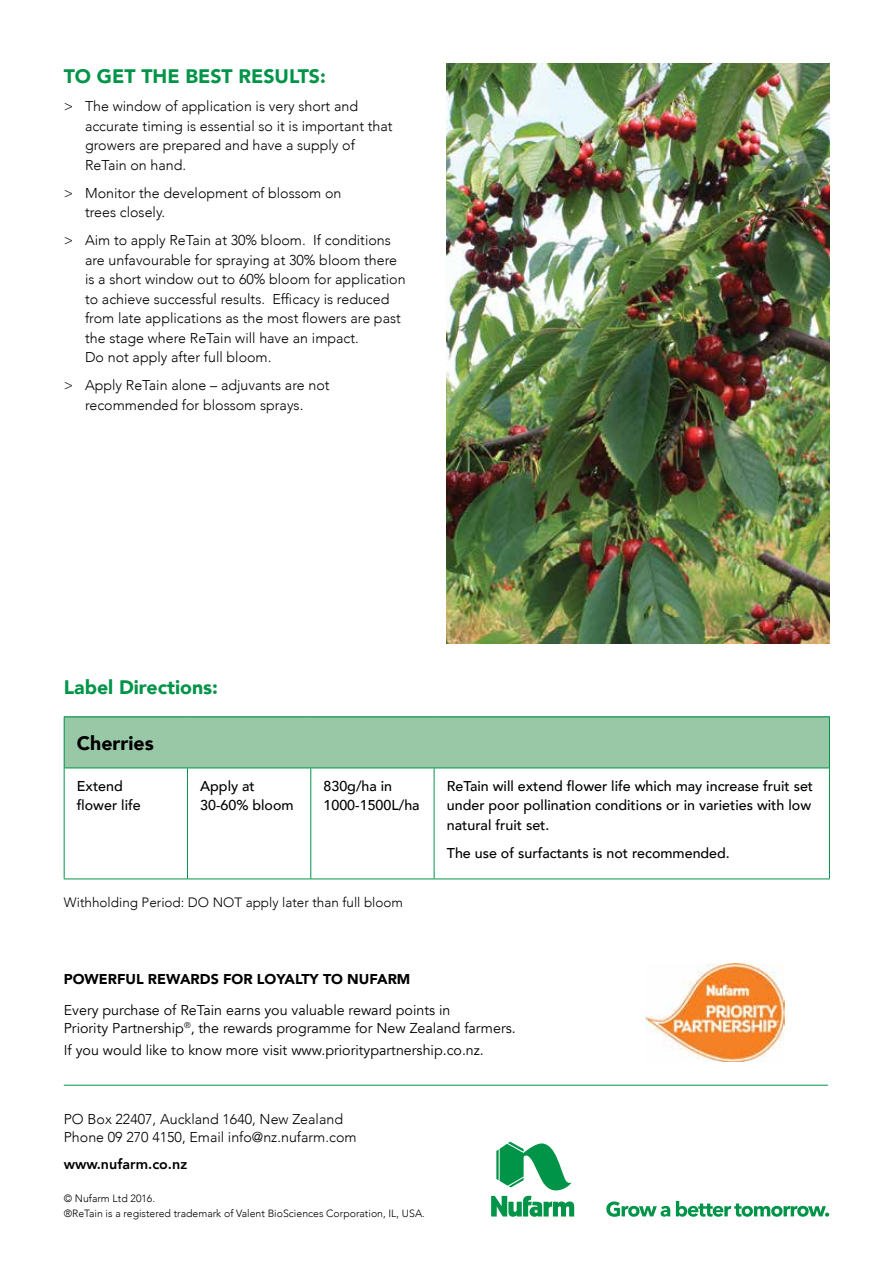
<style>
.page{position:relative;width:893px;height:1263px;background:#fff}
.page>*{position:absolute;margin:0;border:0;box-sizing:border-box;transform-origin:0 0}
.t1{font:900 19.5px "Avenir";color:#009448}
.t2{font:900 19.5px "Avenir";color:#000}
.t3{font:300 14.25px/19.5px "Avenir";color:#000}
.t4{font:500 14.25px/19.5px "Avenir";color:#000}
.t5{font:14.25px/18px "Avenir";color:#000}
.t6{font:900 14.25px "Avenir";color:#000}
.t7{font:800 14.25px "Avenir";color:#000}
.t8{font:300 13.5px "Avenir";color:#000}
.t9{font:300 10.5px/15px "Avenir";color:#000}
</style>
<div class="page">
<svg style="left:491px;top:1141px;width:83px;height:76px"></svg>
<svg style="left:606px;top:1201px;width:64px;height:16px"></svg>
<svg style="left:676px;top:1201px;width:153px;height:16px"></svg>
<img style="left:646px;top:964px;width:139px;height:98px">
<hr style="left:64px;top:1085px;width:764px;height:1px;background:#009448">
<img style="left:447px;top:64px;width:382px;height:579px">
<div style="left:64px;top:717px;width:765px;height:51px;background:#98c8a5"></div>
<hr style="left:64px;top:768px;width:1px;height:110px;background:#009448">
<hr style="left:187px;top:768px;width:1px;height:110px;background:#009448">
<hr style="left:310px;top:768px;width:1px;height:110px;background:#009448">
<hr style="left:434px;top:768px;width:1px;height:110px;background:#009448">
<hr style="left:829px;top:768px;width:1px;height:110px;background:#009448">
<hr style="left:64px;top:878px;width:123px;height:1px;background:#009448">
<hr style="left:187px;top:878px;width:124px;height:1px;background:#009448">
<hr style="left:311px;top:878px;width:123px;height:1px;background:#009448">
<hr style="left:434px;top:878px;width:396px;height:1px;background:#009448">
<hr style="left:64px;top:716px;width:123px;height:1px;background:#009448">
<hr style="left:64px;top:717px;width:1px;height:50px;background:#009448">
<hr style="left:187px;top:716px;width:124px;height:1px;background:#009448">
<hr style="left:311px;top:716px;width:123px;height:1px;background:#009448">
<hr style="left:434px;top:716px;width:396px;height:1px;background:#009448">
<hr style="left:829px;top:717px;width:1px;height:50px;background:#009448">
<hr style="left:64px;top:767px;width:123px;height:1px;background:#009448">
<hr style="left:187px;top:767px;width:124px;height:1px;background:#009448">
<hr style="left:311px;top:767px;width:123px;height:1px;background:#009448">
<hr style="left:434px;top:767px;width:396px;height:1px;background:#009448">
<h1 class="t1" style="left:64px;top:60px;width:264px">TO GET THE BEST RESULTS:</h1>
<p class="t3" style="left:85px;top:97px;width:309px;text-indent:-21px">&gt; The window of application is very short and accurate timing is essential so it is important that growers are prepared and have a supply of ReTain on hand.</p>
<p class="t3" style="left:85px;top:183px;width:258px;text-indent:-21px">&gt; Monitor the development of blossom on trees closely.</p>
<p class="t3" style="left:85px;top:231px;width:322px;text-indent:-21px">&gt; Aim to apply ReTain at 30% bloom. If conditions are unfavourable for spraying at 30% bloom there is a short window out to 60% bloom for application to achieve successful results. Efficacy is reduced from late applications as the most flowers are past the stage where ReTain will have an impact.<br>Do not apply after full bloom.</p>
<p class="t3" style="left:64px;top:376px;width:267px;text-align:center">&gt; Apply ReTain alone – adjuvants are not recommended for blossom sprays.</p>
<h1 class="t1" style="left:64px;top:670px;width:156px">Label Directions:</h1>
<h1 class="t2" style="left:77px;top:727px;width:78px">Cherries</h1>
<p class="t4" style="left:77px;top:775px;width:65px">Extend flower life</p>
<p class="t4" style="left:200px;top:775px;width:95px">Apply at<br>30-60% bloom</p>
<p class="t4" style="left:324px;top:775px;width:98px">830g/ha in<br>1000-1500L/ha</p>
<p class="t4" style="left:447px;top:775px;width:368px">ReTain will extend flower life which may increase fruit set under poor pollination conditions or in varieties with low natural fruit set.</p>
<p class="t4" style="left:447px;top:842px;width:285px">The use of surfactants is not recommended.</p>
<p class="t8" style="left:64px;top:894px;width:341px">Withholding Period: DO NOT apply later than full bloom</p>
<p class="t6" style="left:64px;top:967px;width:348px">POWERFUL REWARDS FOR LOYALTY TO NUFARM</p>
<p class="t5" style="left:64px;top:1001px;width:453px">Every purchase of ReTain earns you valuable reward points in<br>Priority Partnership<sup>®</sup>, the rewards programme for New Zealand farmers.</p>
<p class="t5" style="left:64px;top:1041px;width:422px">If you would like to know more visit www.prioritypartnership.co.nz.</p>
<p class="t3" style="left:64px;top:1110px;width:294px;line-height:18px">PO Box 22407, Auckland 1640, New Zealand<br>Phone 09 270 4150, Email info@nz.nufarm.com</p>
<p class="t7" style="left:64px;top:1153px;width:125px">www.nufarm.co.nz</p>
<p class="t9" style="left:64px;top:1191px;width:363px">© Nufarm Ltd 2016.<br>®ReTain is a registered trademark of Valent BioSciences Corporation, IL, USA.</p>
</div>
